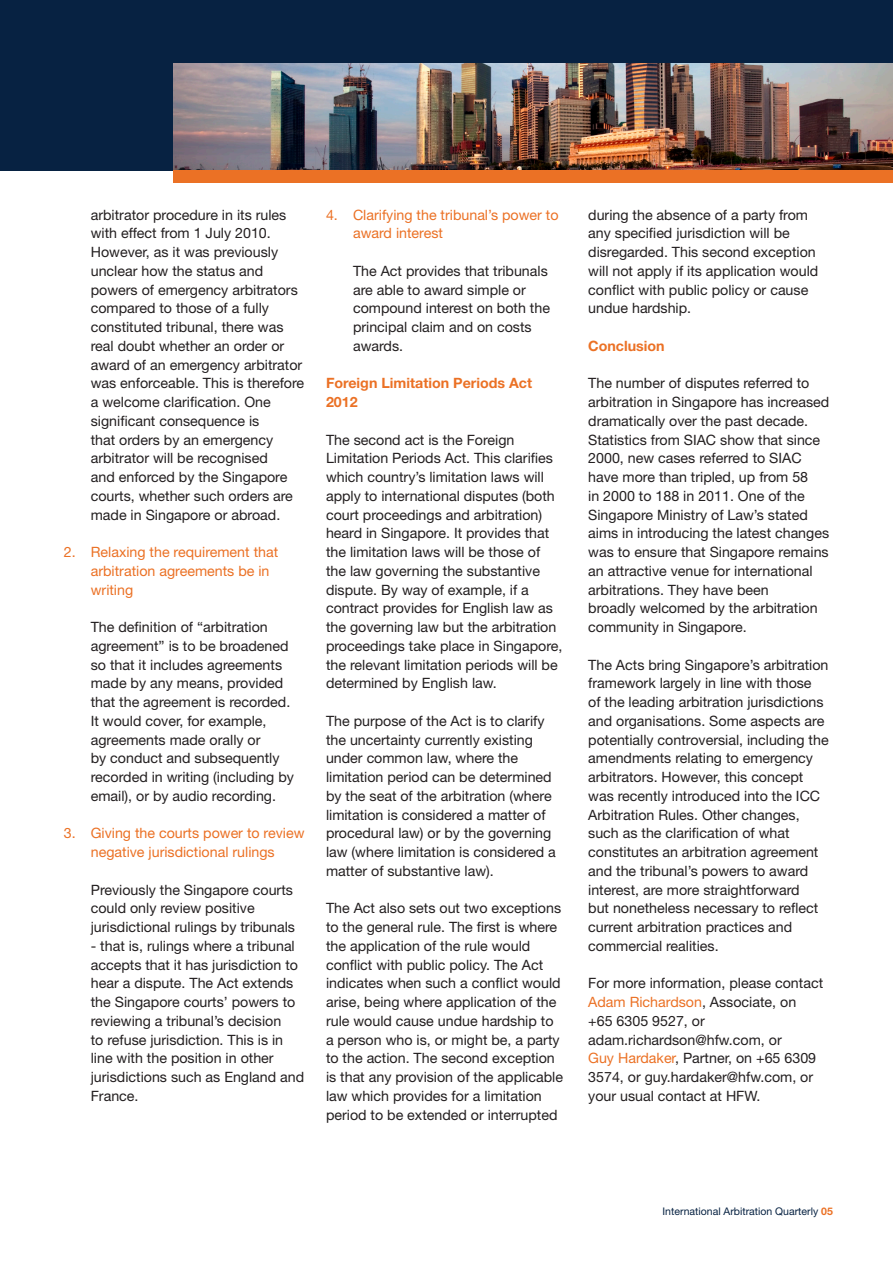
<style>
.page{position:relative;width:893px;height:1263px;background:#fff}
.page>*{position:absolute;margin:0;border:0;box-sizing:border-box;transform-origin:0 0}
.t1{font:14.25px/18.8px "Helvetica Neue LT";color:#231f20}
.t2{font:14.25px/18.8px "Helvetica Neue LT";color:#eb7125}
.t3{font:700 14.25px/18.8px "Helvetica Neue LT";color:#eb7125}
.t4{font:10.5px "Helvetica Neue LT";color:#072242}
.s1{color:#eb7125}
.s2{font-weight:700;color:#eb7125}
</style>
<div class="page">
<div style="left:0;top:0;width:893px;height:170px;background:#072242"></div>
<img style="left:174px;top:64px;width:719px;height:106px">
<div style="left:174px;top:170px;width:719px;height:13px;background:#eb7125"></div>
<p class="t1" style="left:91px;top:205px;width:215px">arbitrator procedure in its rules with effect from 1 July 2010.<br>However, as it was previously unclear how the status and powers of emergency arbitrators compared to those of a fully constituted tribunal, there was real doubt whether an order or award of an emergency arbitrator was enforceable. This is therefore a welcome clarification. One significant consequence is<br>that orders by an emergency arbitrator will be recognised<br>and enforced by the Singapore courts, whether such orders are made in Singapore or abroad.</p>
<p class="t2" style="left:91px;top:542px;width:189px;text-indent:-27px">2. Relaxing the requirement that arbitration agreements be in writing</p>
<p class="t1" style="left:91px;top:617px;width:205px">The definition of “arbitration agreement” is to be broadened so that it includes agreements made by any means, provided that the agreement is recorded.<br>It would cover, for example, agreements made orally or<br>by conduct and subsequently recorded in writing (including by email), or by audio recording.</p>
<p class="t2" style="left:64px;top:824px;width:242px;text-align:center">3. Giving the courts power to review negative jurisdictional rulings</p>
<p class="t1" style="left:91px;top:880px;width:206px">Previously the Singapore courts could only review positive jurisdictional rulings by tribunals</p>
<p class="t1" style="left:91px;top:936px;width:215px">- that is, rulings where a tribunal accepts that it has jurisdiction to hear a dispute. The Act extends the Singapore courts’ powers to reviewing a tribunal’s decision<br>to refuse jurisdiction. This is in line with the position in other jurisdictions such as England and<br>France.</p>
<p class="t2" style="left:353px;top:205px;width:207px;text-indent:-27px">4. Clarifying the tribunal’s power to award interest</p>
<p class="t1" style="left:353px;top:261px;width:198px">The Act provides that tribunals are able to award simple or compound interest on both the principal claim and on costs awards.</p>
<p class="t3" style="left:326px;top:374px;width:208px">Foreign Limitation Periods Act<br>2012</p>
<p class="t1" style="left:326px;top:430px;width:238px">The second act is the Foreign Limitation Periods Act. This clarifies which country’s limitation laws will apply to international disputes (both court proceedings and arbitration) heard in Singapore. It provides that the limitation laws will be those of the law governing the substantive dispute. By way of example, if a contract provides for English law as the governing law but the arbitration proceedings take place in Singapore, the relevant limitation periods will be determined by English law.</p>
<p class="t1" style="left:326px;top:711px;width:231px">The purpose of the Act is to clarify the uncertainty currently existing under common law, where the limitation period can be determined by the seat of the arbitration (where limitation is considered a matter of procedural law) or by the governing law (where limitation is considered a matter of substantive law).</p>
<p class="t1" style="left:326px;top:899px;width:239px">The Act also sets out two exceptions to the general rule. The first is where the application of the rule would conflict with public policy. The Act indicates when such a conflict would arise, being where application of the rule would cause undue hardship to a person who is, or might be, a party to the action. The second exception is that any provision of the applicable law which provides for a limitation period to be extended or interrupted</p>
<p class="t1" style="left:588px;top:205px;width:232px">during the absence of a party from any specified jurisdiction will be disregarded. This second exception will not apply if its application would conflict with public policy or cause undue hardship.</p>
<p class="t3" style="left:588px;top:336px;width:78px">Conclusion</p>
<p class="t1" style="left:588px;top:374px;width:242px">The number of disputes referred to arbitration in Singapore has increased dramatically over the past decade.<br>Statistics from SIAC show that since 2000, new cases referred to SIAC have more than tripled, up from 58<br>in 2000 to 188 in 2011. One of the Singapore Ministry of Law’s stated aims in introducing the latest changes was to ensure that Singapore remains an attractive venue for international arbitrations. They have been<br>broadly welcomed by the arbitration community in Singapore.</p>
<p class="t1" style="left:588px;top:655px;width:242px">The Acts bring Singapore’s arbitration framework largely in line with those<br>of the leading arbitration jurisdictions and organisations. Some aspects are potentially controversial, including the amendments relating to emergency arbitrators. However, this concept was recently introduced into the ICC Arbitration Rules. Other changes, such as the clarification of what constitutes an arbitration agreement and the tribunal’s powers to award interest, are more straightforward<br>but nonetheless necessary to reflect current arbitration practices and commercial realities.</p>
<p class="t1" style="left:588px;top:974px;width:236px">For more information, please contact<br><span class="s1">Adam Richardson</span>, Associate, on +65 6305 9527, or adam.richardson@hfw.com, or<br><span class="s1">Guy Hardaker</span>, Partner, on +65 6309<br>3574, or guy.hardaker@hfw.com, or your usual contact at HFW.</p>
<p class="t4" style="left:662px;top:1205px;width:172px">International Arbitration Quarterly <span class="s2">05</span></p>
</div>
